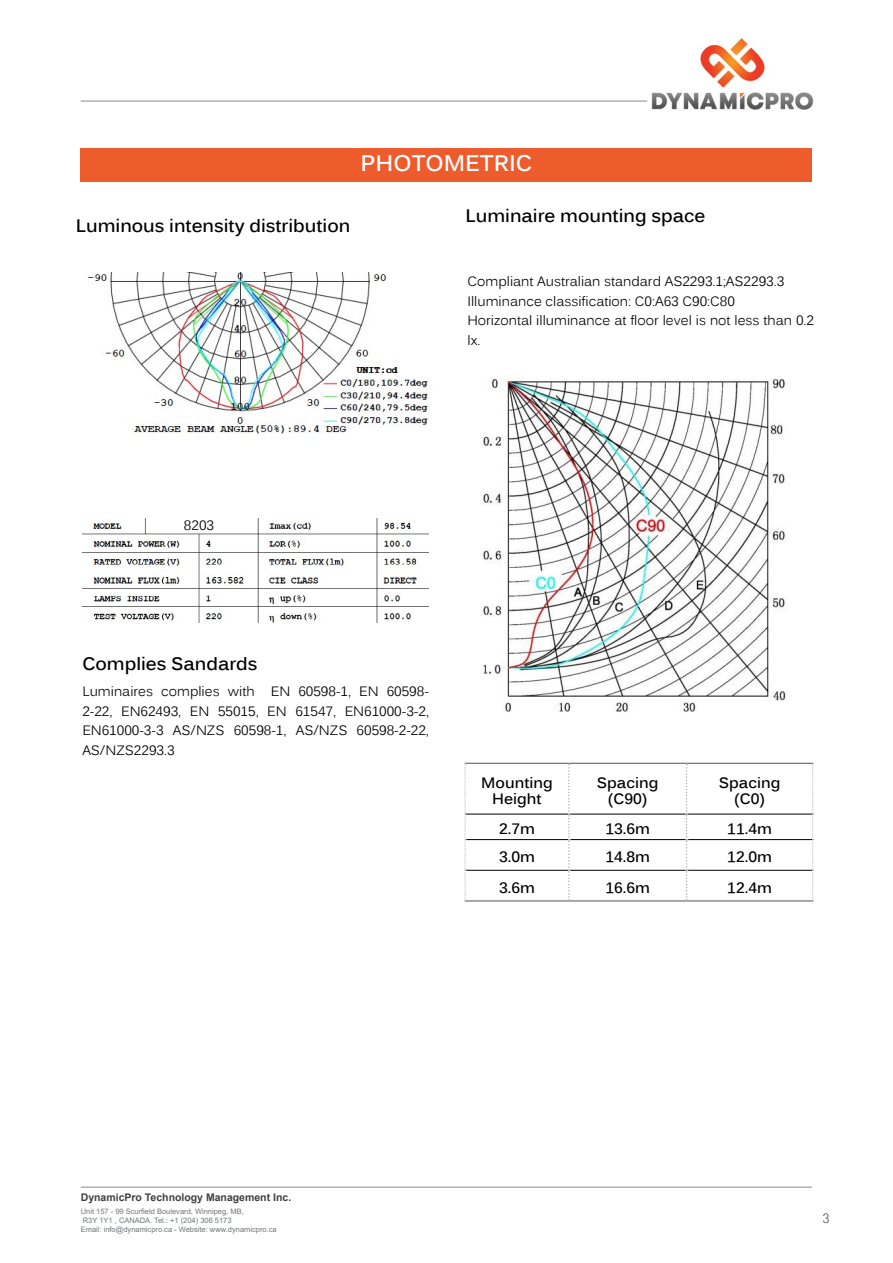
<style>
.page{position:relative;width:893px;height:1263px;background:#fff}
.page>*{position:absolute;margin:0;border:0;box-sizing:border-box;transform-origin:0 0}
.t1{font:700 22.5px "Kalinga";color:#fff}
.t2{font:700 18px "Kalinga";color:#000}
.t3{font:700 15px/16.5px "Kalinga";color:#000;text-align:center}
.t4{font:13.5px/19.5px "Kalinga";color:#000;text-align:justify}
.t5{font:100 condensed 13.5px "Helvetica Neue";color:#000}
.t6{font:700 10.5px "Arial";color:#414042}
.t7{font:7.5px/9px "Arial";color:#737577}
</style>
<div class="page">
<hr style="left:81px;top:1186px;width:731px;height:2px;background:#afb1b4">
<hr style="left:81px;top:100px;width:566px;height:2px;background:#afb1b4">
<img style="left:651px;top:38px;width:163px;height:72px">
<div style="left:81px;top:148px;width:731px;height:34px;background:#ee5b2c"></div>
<img style="left:88px;top:273px;width:340px;height:161px">
<img style="left:82px;top:518px;width:347px;height:105px">
<img style="left:481px;top:376px;width:305px;height:336px">
<svg style="left:466px;top:764px;width:346px;height:137px"></svg>
<hr style="left:465px;top:763px;width:104px;height:1px;background:#515254">
<hr style="left:569px;top:763px;width:117px;height:1px;background:#515254">
<hr style="left:686px;top:763px;width:127px;height:1px;background:#515254">
<hr style="left:465px;top:901px;width:104px;height:1px;background:#515254">
<hr style="left:569px;top:901px;width:117px;height:1px;background:#515254">
<hr style="left:686px;top:901px;width:127px;height:1px;background:#515254">
<hr style="left:465px;top:814px;width:103px;height:1px;background:#000">
<hr style="left:570px;top:814px;width:116px;height:1px;background:#000">
<hr style="left:687px;top:814px;width:125px;height:1px;background:#000">
<hr style="left:465px;top:839px;width:103px;height:1px;background:#000">
<hr style="left:570px;top:839px;width:116px;height:1px;background:#000">
<hr style="left:687px;top:839px;width:125px;height:1px;background:#000">
<hr style="left:465px;top:870px;width:103px;height:1px;background:#000">
<hr style="left:570px;top:870px;width:116px;height:1px;background:#000">
<hr style="left:687px;top:870px;width:125px;height:1px;background:#000">
<svg style="left:465px;top:763px;width:1px;height:138px"></svg>
<svg style="left:812px;top:763px;width:2px;height:138px"></svg>
<svg style="left:568px;top:763px;width:2px;height:138px"></svg>
<svg style="left:686px;top:763px;width:1px;height:138px"></svg>
<h1 class="t1" style="left:361px;top:148px;width:173px">PHOTOMETRIC</h1>
<h2 class="t2" style="left:76px;top:214px;width:276px">Luminous intensity distribution</h2>
<h2 class="t2" style="left:466px;top:204px;width:241px">Luminaire mounting space</h2>
<p class="t4" style="left:467px;top:273px;width:348px;text-align:left">Compliant Australian standard AS2293.1;AS2293.3<br>Illuminance classification: C0:A63 C90:C80<br>Horizontal illuminance at floor level is not less than 0.2 lx.</p>
<p class="t4" style="left:184px;top:517px;width:32px">8203</p>
<h2 class="t2" style="left:82px;top:652px;width:177px">Complies Sandards</h2>
<p class="t4" style="left:82px;top:683px;width:348px">Luminaires complies with EN 60598-1, EN 60598- 2-22, EN62493, EN 55015, EN 61547, EN61000-3-2, EN61000-3-3 AS/NZS 60598-1, AS/NZS 60598-2-22, AS/NZS2293.3</p>
<p class="t3" style="left:481px;top:776px;width:73px">Mounting<br>Height</p>
<p class="t3" style="left:597px;top:776px;width:63px">Spacing (C90)</p>
<p class="t3" style="left:719px;top:776px;width:63px">Spacing (C0)</p>
<p class="t3" style="left:499px;top:822px;width:37px">2.7m</p>
<p class="t3" style="left:605px;top:822px;width:46px">13.6m</p>
<p class="t3" style="left:727px;top:822px;width:46px">11.4m</p>
<p class="t3" style="left:499px;top:850px;width:37px">3.0m</p>
<p class="t3" style="left:605px;top:850px;width:46px">14.8m</p>
<p class="t3" style="left:727px;top:850px;width:46px">12.0m</p>
<p class="t3" style="left:499px;top:881px;width:37px">3.6m</p>
<p class="t3" style="left:605px;top:881px;width:46px">16.6m</p>
<p class="t3" style="left:727px;top:881px;width:46px">12.4m</p>
<p class="t6" style="left:81px;top:1190px;width:212px">DynamicPro Technology Management Inc.</p>
<p class="t7" style="left:81px;top:1207px;width:197px">Unit 157 - 99 Scurfield Boulevard, Winnipeg, MB,<br>R3Y 1Y1 , CANADA. Tel.: +1 (204) 306 5173<br>Email: info@dynamicpro.ca - Website: www.dynamicpro.ca</p>
<p class="t5" style="left:823px;top:1211px;width:8px">3</p>
</div>
